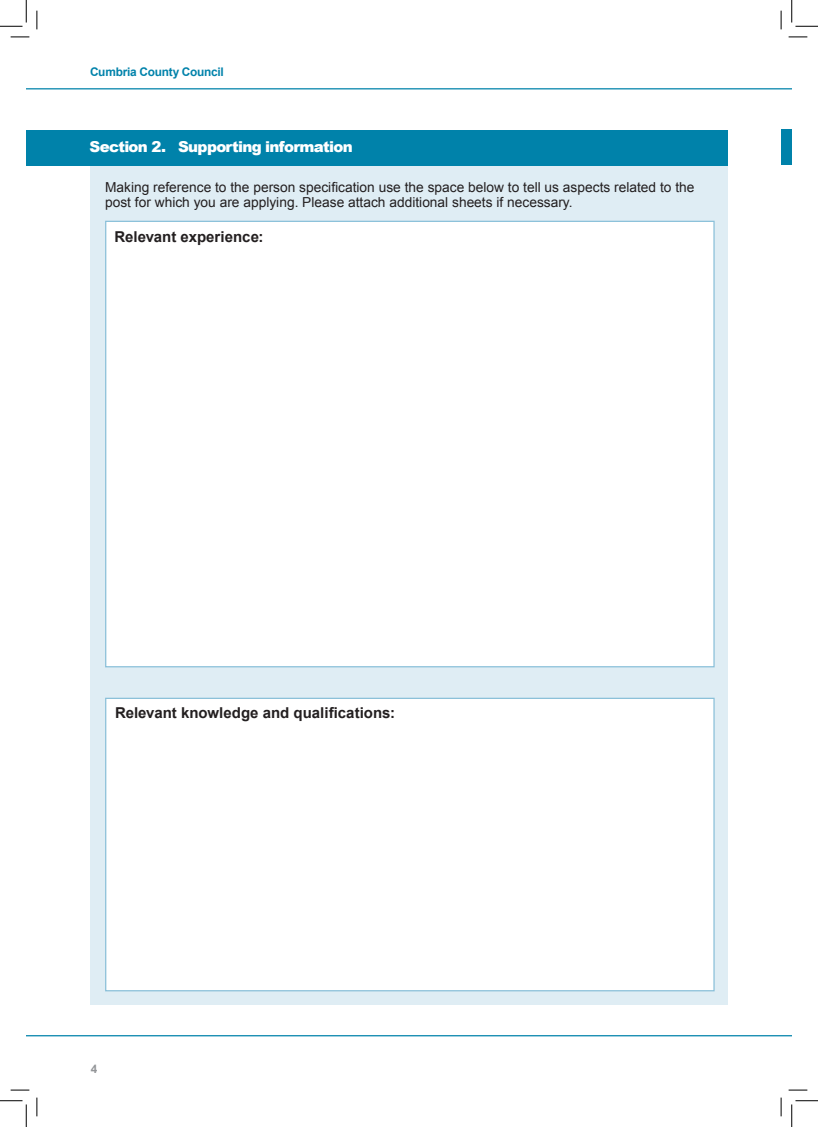
<style>
.page{position:relative;width:818px;height:1127px;background:#fff}
.page>*{position:absolute;margin:0;border:0;box-sizing:border-box;transform-origin:0 0}
.t1{font:700 15px "Arial";color:#231f20}
.t2{font:900 15px "Arial";letter-spacing:-.045em;color:#fff}
.t3{font:13.75px/15px "Arial";color:#231f20}
.t4{font:700 11.88px "Arial";letter-spacing:-.02em;color:#0082aa}
.t5{font:700 11.88px "Arial";color:#939598}
</style>
<div class="page">
<hr style="left:26px;top:88px;width:766px;height:1px;background:#0082aa">
<hr style="left:26px;top:1034px;width:766px;height:2px;background:#0082aa">
<div style="left:91px;top:164px;width:637px;height:840px;background:#dfedf4"></div>
<div style="left:105px;top:697px;width:610px;height:294px;background:#fff;border:1px solid #8ac0d9"></div>
<div style="left:105px;top:221px;width:610px;height:446px;background:#fff;border:1px solid #8ac0d9"></div>
<div style="left:26px;top:130px;width:702px;height:35px;background:#0082aa"></div>
<div style="left:781px;top:129px;width:11px;height:36px;background:#0082aa"></div>
<svg style="left:11px;top:36px;width:18px;height:2px"></svg>
<svg style="left:788px;top:36px;width:19px;height:2px"></svg>
<svg style="left:11px;top:1089px;width:18px;height:1px"></svg>
<svg style="left:788px;top:1089px;width:19px;height:1px"></svg>
<svg style="left:36px;top:11px;width:2px;height:18px"></svg>
<svg style="left:36px;top:1097px;width:2px;height:18px"></svg>
<svg style="left:780px;top:11px;width:2px;height:18px"></svg>
<svg style="left:780px;top:1097px;width:2px;height:18px"></svg>
<svg style="left:0;top:0;width:27px;height:27px"></svg>
<svg style="left:0;top:1100px;width:27px;height:26px"></svg>
<svg style="left:791px;top:0;width:27px;height:27px"></svg>
<svg style="left:791px;top:1100px;width:27px;height:26px"></svg>
<p class="t4" style="left:90px;top:64px;width:135px">Cumbria County Council</p>
<p class="t2" style="left:90px;top:135px;width:265px">Section 2. Supporting information</p>
<p class="t3" style="left:105px;top:180px;width:591px">Making reference to the person specification use the space below to tell us aspects related to the post for which you are applying. Please attach additional sheets if necessary.</p>
<p class="t1" style="left:114px;top:227px;width:151px">Relevant experience:</p>
<p class="t1" style="left:115px;top:703px;width:282px">Relevant knowledge and qualifications:</p>
<p class="t5" style="left:91px;top:1060px;width:8px">4</p>
</div>
